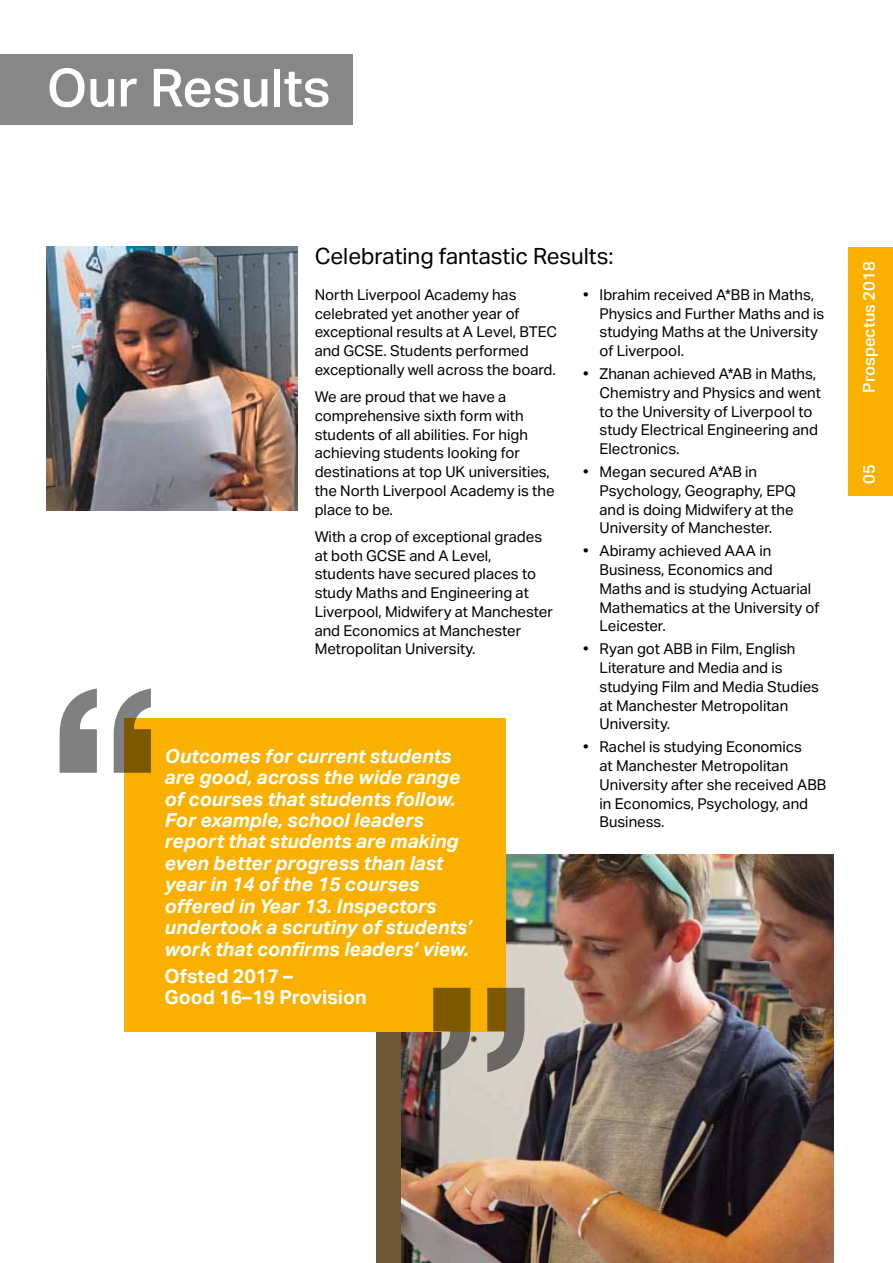
<style>
.page{position:relative;width:893px;height:1263px;background:#fff}
.page>*{position:absolute;margin:0;border:0;box-sizing:border-box;transform-origin:0 0}
.t1{font:800 234px "Helvetica Neue";color:#000}
.t2{font:500 52.5px "Aktiv Grotesk";color:#fff}
.t3{font:22.5px "Aktiv Grotesk";color:#000}
.t4{font:italic 700 19.5px/21.5px "Aktiv Grotesk";color:#fff}
.t5{font:700 19.5px/21.5px "Aktiv Grotesk";color:#fff}
.t6{font:500 16.5px "Aktiv Grotesk";color:#fff}
.t7{font:15px/18.8px "Aktiv Grotesk";color:#000}
</style>
<div class="page">
<div style="left:848px;top:247px;width:45px;height:248px;background:#f9b000"></div>
<div style="left:376px;top:855px;width:457px;height:408px;background:#6e5835"></div>
<img style="left:401px;top:855px;width:432px;height:408px">
<div style="left:124px;top:718px;width:382px;height:314px;background:#f9b000"></div>
<img style="left:47px;top:247px;width:251px;height:263px">
<div style="left:0;top:54px;width:353px;height:70px;background:#868786"></div>
<h2 class="t2" style="left:47px;top:56px;width:285px">Our Results</h2>
<h1 class="t1" style="left:47px;top:633px;width:118px">“</h1>
<h3 class="t3" style="left:315px;top:243px;width:300px">Celebrating fantastic Results:</h3>
<p class="t7" style="left:315px;top:285px;width:244px">North Liverpool Academy has celebrated yet another year of exceptional results at A Level, BTEC and GCSE. Students performed exceptionally well across the board.</p>
<p class="t7" style="left:315px;top:387px;width:241px">We are proud that we have a comprehensive sixth form with students of all abilities. For high achieving students looking for destinations at top UK universities, the North Liverpool Academy is the place to be.</p>
<p class="t7" style="left:315px;top:527px;width:240px">With a crop of exceptional grades at both GCSE and A Level, students have secured places to study Maths and Engineering at<br>Liverpool, Midwifery at Manchester and Economics at Manchester<br>Metropolitan University.</p>
<p class="t7" style="left:600px;top:285px;width:226px;text-indent:-17px">• Ibrahim received A*BB in Maths,<br>Physics and Further Maths and is studying Maths at the University of Liverpool.</p>
<p class="t7" style="left:600px;top:364px;width:223px;text-indent:-17px">• Zhanan achieved A*AB in Maths,<br>Chemistry and Physics and went to the University of Liverpool to study Electrical Engineering and<br>Electronics.</p>
<p class="t7" style="left:600px;top:462px;width:198px;text-indent:-17px">• Megan secured A*AB in<br>Psychology, Geography, EPQ and is doing Midwifery at the<br>University of Manchester.</p>
<p class="t7" style="left:600px;top:542px;width:221px;text-indent:-17px">• Abiramy achieved AAA in<br>Business, Economics and<br>Maths and is studying Actuarial<br>Mathematics at the University of<br>Leicester.</p>
<p class="t7" style="left:600px;top:640px;width:221px;text-indent:-17px">• Ryan got ABB in Film, English<br>Literature and Media and is studying Film and Media Studies at Manchester Metropolitan<br>University.</p>
<p class="t7" style="left:600px;top:738px;width:228px;text-indent:-17px">• Rachel is studying Economics<br>at Manchester Metropolitan<br>University after she received ABB in Economics, Psychology, and<br>Business.</p>
<p class="t4" style="left:165px;top:745px;width:308px">Outcomes for current students are good, across the wide range of courses that students follow.<br>For example, school leaders report that students are making even better progress than last year in 14 of the 15 courses offered in Year 13. Inspectors undertook a scrutiny of students’ work that confirms leaders’ view.</p>
<h3 class="t5" style="left:165px;top:965px;width:203px">Ofsted 2017 –<br>Good 16–19 Provision</h3>
<h1 class="t1" style="left:537px;top:1127px;width:118px;rotate:-180deg">“</h1>
<p class="t6" style="left:859px;top:393px;width:133px;rotate:-90deg">Prospectus 2018</p>
<p class="t6" style="left:859px;top:484px;width:21px;rotate:-90deg">05</p>
</div>
